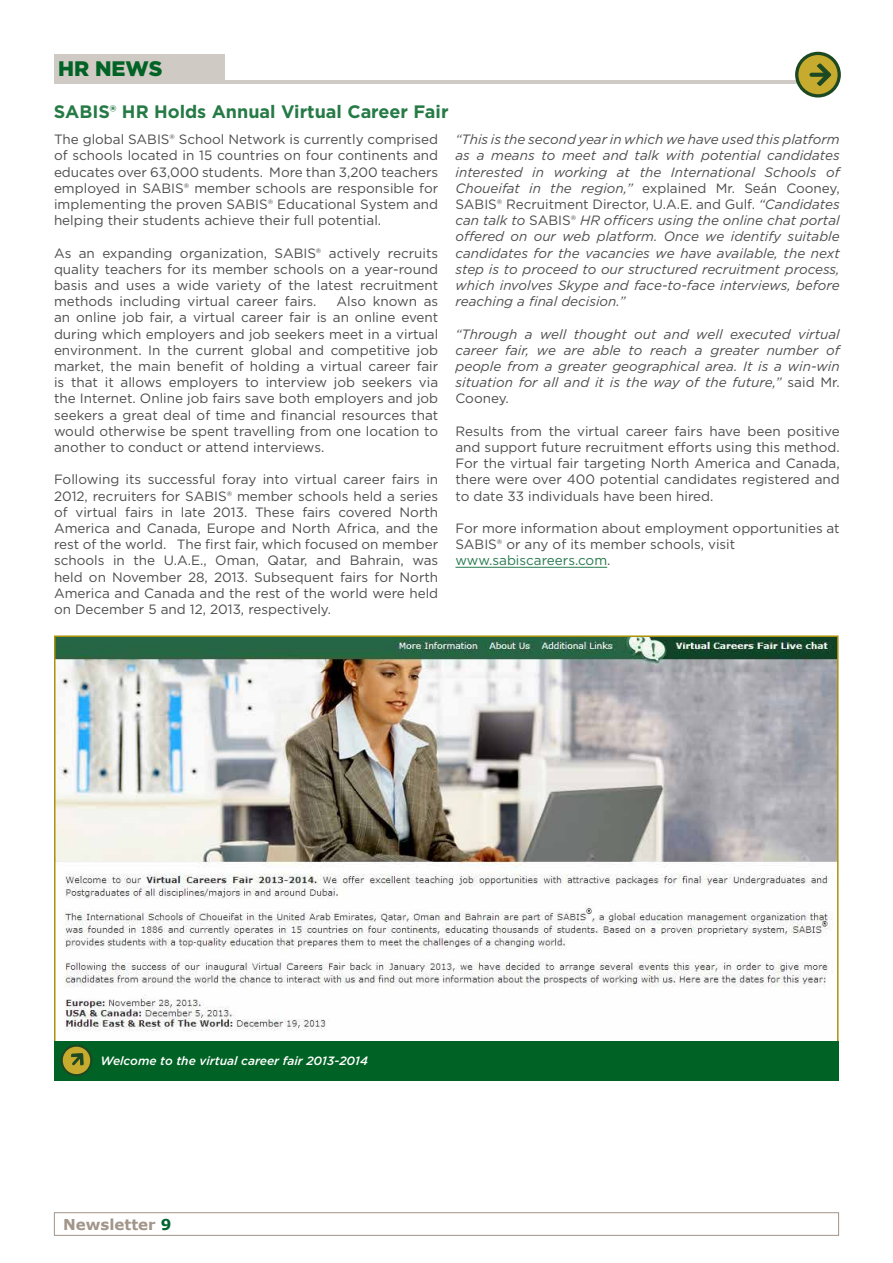
<style>
.page{position:relative;width:893px;height:1263px;background:#fff}
.page>*{position:absolute;margin:0;border:0;box-sizing:border-box;transform-origin:0 0}
.t1{font:900 21px "Gotham";color:#006325}
.t2{font:700 18px "Gotham";color:#267a46}
.t3{font:700 15px "Verdana";color:#a2958a}
.t4{font:13.5px/16.2px "Gotham";color:#4d4d4f;text-align:justify}
.t5{font:italic 13.5px/16.2px "Gotham";color:#4d4d4f;text-align:justify}
.t6{font:italic 500 12px "Gotham";color:#fff}
.s1{font-style:normal}
.s2{color:#267a4f}
.s3{color:#267a46}
.s4{color:#006330}
</style>
<div class="page">
<div style="left:54px;top:1212px;width:785px;height:24px;border:1px solid #a2958a"></div>
<hr style="left:54px;top:81px;width:774px;height:3px;background:#d0cac4">
<div style="left:54px;top:54px;width:171px;height:30px;background:#d0cac4"></div>
<svg style="left:797px;top:53px;width:42px;height:43px"></svg>
<div style="left:795px;top:52px;width:46px;height:46px;border:3px solid #1d4922;border-radius:50%"></div>
<svg style="left:816px;top:63px;width:16px;height:24px"></svg>
<svg style="left:811px;top:73px;width:16px;height:4px"></svg>
<hr style="left:455px;top:567px;width:139px;height:1px;background:#267a4f">
<svg style="left:594px;top:567px;width:13px;height:1px"></svg>
<img style="left:57px;top:638px;width:778px;height:393px">
<div style="left:54px;top:1041px;width:785px;height:39px;background:#006325"></div>
<svg style="left:57px;top:1044px;width:39px;height:37px"></svg>
<h1 class="t1" style="left:58px;top:54px;width:55px">HR NEWS</h1>
<h2 class="t2" style="left:54px;top:100px;width:396px">SABIS® HR Holds Annual Virtual Career Fair</h2>
<p class="t4" style="left:54px;top:131px;width:386px">The global SABIS® School Network is currently comprised of schools located in 15 countries on four continents and educates over 63,000 students. More than 3,200 teachers employed in SABIS® member schools are responsible for implementing the proven SABIS® Educational System and helping their students achieve their full potential.</p>
<p class="t4" style="left:54px;top:244px;width:386px">As an expanding organization, SABIS® actively recruits quality teachers for its member schools on a year-round basis and uses a wide variety of the latest recruitment methods including virtual career fairs.</p>
<p class="t4" style="left:54px;top:293px;width:386px;text-indent:282px">Also known as an online job fair, a virtual career fair is an online event during which employers and job seekers meet in a virtual environment. In the current global and competitive job market, the main benefit of holding a virtual career fair is that it allows employers to interview job seekers via the Internet. Online job fairs save both employers and job seekers a great deal of time and financial resources that would otherwise be spent travelling from one location to another to conduct or attend interviews.</p>
<p class="t4" style="left:54px;top:471px;width:386px">Following its successful foray into virtual career fairs in 2012, recruiters for SABIS® member schools held a series of virtual fairs in late 2013. These fairs covered North America and Canada, Europe and North Africa, and the rest of the world. The first fair, which focused on member schools in the U.A.E., Oman, Qatar, and Bahrain, was held on November 28, 2013. Subsequent fairs for North America and Canada and the rest of the world were held on December 5 and 12, 2013, respectively.</p>
<p class="t5" style="left:455px;top:131px;width:386px">“This is the second year in which we have used this platform as a means to meet and talk with potential candidates interested in working at the International Schools of Choueifat in the region,” <span class="s1">explained Mr. Seán Cooney, SABIS® Recruitment Director, U.A.E. and Gulf.</span> “Candidates can talk to <span class="s1">SABIS®</span> HR officers using the online chat portal offered on our web platform. Once we identify suitable candidates for the vacancies we have available, the next step is to proceed to our structured recruitment process, which involves Skype and face-to-face interviews, before reaching a final decision.”</p>
<p class="t5" style="left:455px;top:325px;width:386px">“Through a well thought out and well executed virtual career fair, we are able to reach a greater number of people from a greater geographical area. It is a win-win situation for all and it is the way of the future,” <span class="s1">said Mr.<br>Cooney.</span></p>
<p class="t4" style="left:455px;top:423px;width:386px">Results from the virtual career fairs have been positive and support future recruitment efforts using this method.<br>For the virtual fair targeting North America and Canada, there were over 400 potential candidates registered and to date 33 individuals have been hired.</p>
<p class="t4" style="left:455px;top:520px;width:386px;text-align:left">For more information about employment opportunities at<br>SABIS® or any of its member schools, visit <span class="s2">www.sabiscareers.co</span><span class="s3">m</span>.</p>
<p class="t6" style="left:100px;top:1053px;width:269px">Welcome to the virtual career fair 2013-2014</p>
<p class="t3" style="left:63px;top:1215px;width:110px">Newsletter <span class="s4">9</span></p>
</div>
